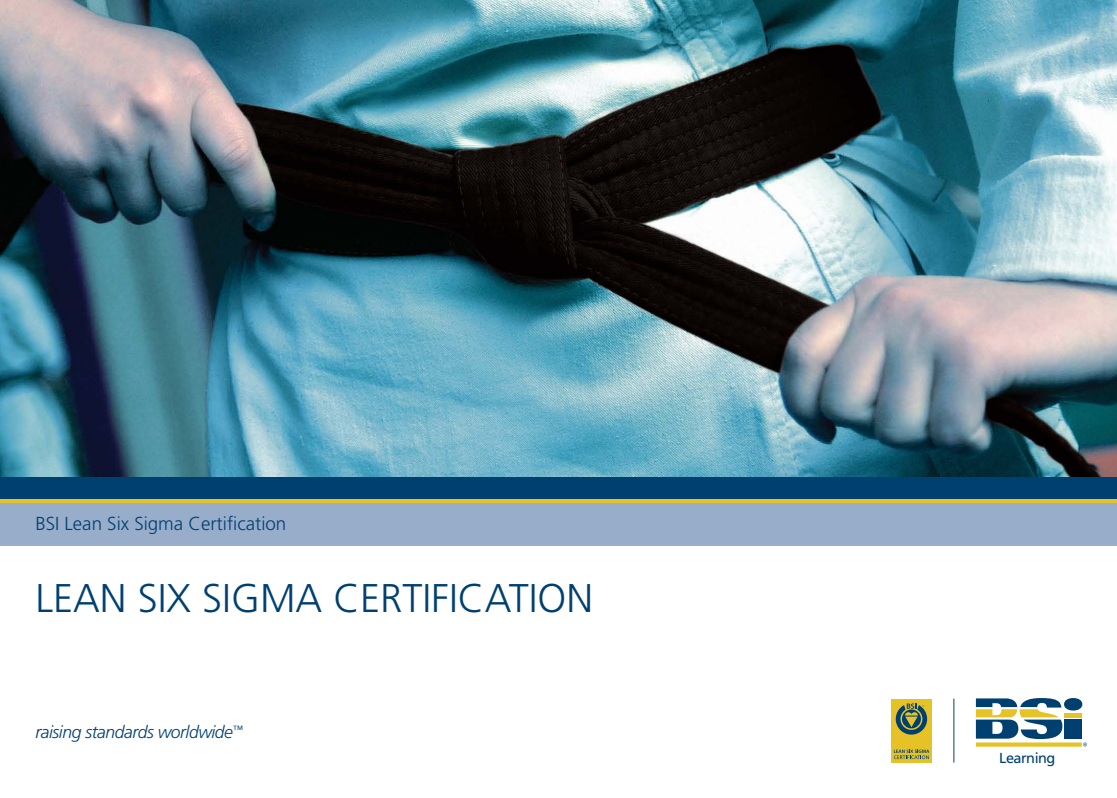
<style>
.page{position:relative;width:1117px;height:798px;background:#fff}
.page>*{position:absolute;margin:0;border:0;box-sizing:border-box;transform-origin:0 0}
.t1{font:300 40px "Frutiger";color:#004071}
.t2{font:300 18.75px "Frutiger";color:#004071}
.t3{font:italic 300 17.5px "Frutiger";letter-spacing:-.025em;color:#004071}
.t4{font:14.5px "Frutiger";letter-spacing:-.035em;color:#004071}
</style>
<div class="page">
<img style="left:0;top:0;width:1116px;height:477px">
<svg style="left:0;top:498px;width:1116px;height:5px;background:#b7a835"></svg>
<div style="left:0;top:477px;width:1116px;height:21px;background:#004071"></div>
<div style="left:0;top:503px;width:1116px;height:43px;background:#98adca"></div>
<hr style="left:953px;top:698px;width:1px;height:64px;background:#004071">
<div style="left:890px;top:698px;width:41px;height:64px;background:#e5c226"></div>
<svg style="left:895px;top:703px;width:31px;height:31px"></svg>
<svg style="left:893px;top:749px;width:36px;height:9px"></svg>
<svg style="left:1063px;top:697px;width:19px;height:13px"></svg>
<div style="left:1064px;top:712px;width:17px;height:5px;background:#e5c226"></div>
<div style="left:1064px;top:719px;width:17px;height:19px;background:#004071"></div>
<svg style="left:975px;top:742px;width:106px;height:4px"></svg>
<svg style="left:975px;top:698px;width:87px;height:40px"></svg>
<p class="t2" style="left:35px;top:515px;width:252px">BSI Lean Six Sigma Certification</p>
<h1 class="t1" style="left:35px;top:581px;width:559px">LEAN SIX SIGMA CERTIFICATION</h1>
<p class="t3" style="left:35px;top:725px;width:209px">raising standards worldwide<sup>™</sup></p>
<p class="t4" style="left:998px;top:751px;width:58px">Learning</p>
</div>
